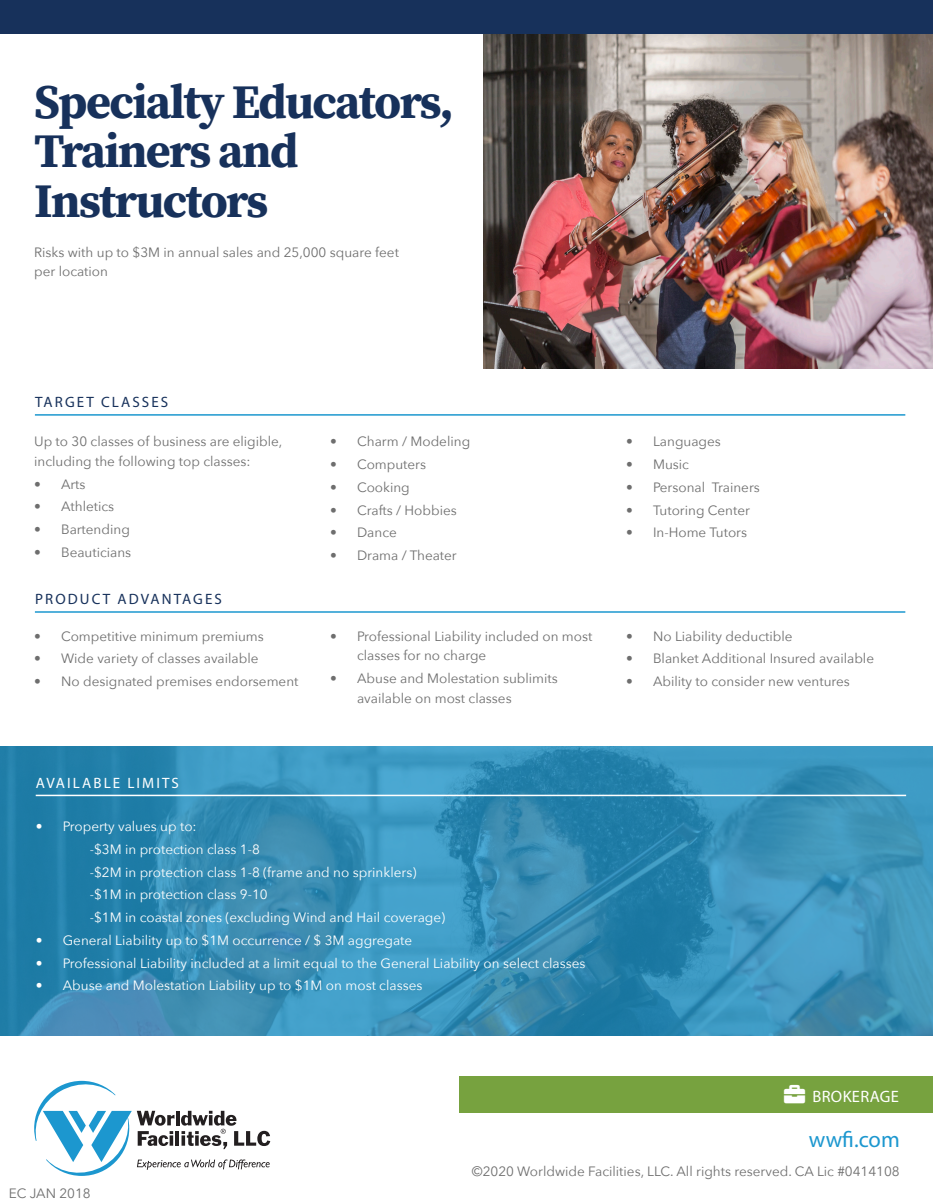
<style>
.page{position:relative;width:933px;height:1203px;background:#fff}
.page>*{position:absolute;margin:0;border:0;box-sizing:border-box;transform-origin:0 0}
.Pre-Header{font:700 48px/49.5px "Source Serif Pro";letter-spacing:-.035em;color:#17315b}
.URL{font:22.5px "Myriad Pro";color:#1c97cf}
.Division{font:16.5px "Myriad Pro";letter-spacing:.02em;color:#fff}
.Subheads{font:15px "Myriad Pro";letter-spacing:.14em;color:#17315b}
.Subheads_white{font:15px "Myriad Pro";letter-spacing:.14em;color:#fff}
.Bullets{font:13.5px/19.5px "Avenir Next";color:#6e6e6e}
.Bullets_White{font:13.5px "Avenir Next";color:#fff}
.Disclaimer{font:13.5px "Avenir Next";color:#6e6e6e}
</style>
<div class="page">
<div style="left:459px;top:1076px;width:473px;height:36px;background:#77a23f"></div>
<svg style="left:34px;top:1080px;width:236px;height:96px"></svg>
<img style="left:483px;top:33px;width:449px;height:335px">
<div style="left:0;top:0;width:932px;height:33px;background:#17315b"></div>
<svg style="left:0;top:746px;width:932px;height:289px;background:#358db6"></svg>
<hr style="left:36px;top:794px;width:869px;height:2px;background:#fff">
<hr style="left:35px;top:414px;width:869px;height:1px;background:#1c97cf">
<hr style="left:35px;top:611px;width:869px;height:1px;background:#1c97cf">
<p class="Pre-Header" style="left:34px;top:76px;width:421px">Specialty Educators,</p>
<p class="Pre-Header" style="left:34px;top:126px;width:266px">Trainers and<br>Instructors</p>
<p class="Bullets" style="left:34px;top:242px;width:366px">Risks with up to $3M in annual sales and 25,000 square feet per location</p>
<p class="Subheads" style="left:35px;top:393px;width:135px">TARGET CLASSES</p>
<p class="Bullets" style="left:34px;top:431px;width:250px">Up to 30 classes of business are eligible, including the following top classes:</p>
<p class="Bullets" style="left:34px;top:473px;width:53px">• Arts</p>
<p class="Bullets" style="left:34px;top:496px;width:82px">• Athletics</p>
<p class="Bullets" style="left:34px;top:519px;width:97px">• Bartending</p>
<p class="Bullets" style="left:34px;top:541px;width:99px">• Beauticians</p>
<p class="Subheads" style="left:35px;top:590px;width:188px">PRODUCT ADVANTAGES</p>
<p class="Bullets" style="left:34px;top:625px;width:231px">• Competitive minimum premiums</p>
<p class="Bullets" style="left:34px;top:648px;width:226px">• Wide variety of classes available</p>
<p class="Bullets" style="left:34px;top:671px;width:266px">• No designated premises endorsement</p>
<p class="Bullets" style="left:330px;top:431px;width:142px">• Charm / Modeling</p>
<p class="Bullets" style="left:330px;top:454px;width:97px">• Computers</p>
<p class="Bullets" style="left:330px;top:476px;width:81px">• Cooking</p>
<p class="Bullets" style="left:330px;top:499px;width:128px">• Crafts / Hobbies</p>
<p class="Bullets" style="left:330px;top:522px;width:68px">• Dance</p>
<p class="Bullets" style="left:330px;top:545px;width:128px">• Drama / Theater</p>
<p class="Bullets" style="left:357px;top:625px;width:237px;text-indent:-27px">• Professional Liability included on most classes for no charge</p>
<p class="Bullets" style="left:357px;top:667px;width:202px;text-indent:-27px">• Abuse and Molestation sublimits available on most classes</p>
<p class="Subheads_white" style="left:36px;top:773px;width:144px">AVAILABLE LIMITS</p>
<p class="Bullets_White" style="left:36px;top:814px;width:162px">• Property values up to:</p>
<p class="Bullets_White" style="left:90px;top:837px;width:171px">-$3M in protection class 1-8</p>
<p class="Bullets_White" style="left:90px;top:860px;width:328px">-$2M in protection class 1-8 (frame and no sprinklers)</p>
<p class="Bullets_White" style="left:90px;top:883px;width:179px">-$1M in protection class 9-10</p>
<p class="Bullets_White" style="left:90px;top:905px;width:357px">-$1M in coastal zones (excluding Wind and Hail coverage)</p>
<p class="Bullets_White" style="left:36px;top:928px;width:378px">• General Liability up to $1M occurrence / $ 3M aggregate</p>
<p class="Bullets_White" style="left:36px;top:951px;width:551px">• Professional Liability included at a limit equal to the General Liability on select classes</p>
<p class="Bullets_White" style="left:36px;top:974px;width:388px">• Abuse and Molestation Liability up to $1M on most classes</p>
<p class="Bullets" style="left:625px;top:431px;width:96px">• Languages</p>
<p class="Bullets" style="left:625px;top:454px;width:64px">• Music</p>
<p class="Bullets" style="left:625px;top:476px;width:135px">• Personal Trainers</p>
<p class="Bullets" style="left:625px;top:499px;width:125px">• Tutoring Center</p>
<p class="Bullets" style="left:625px;top:522px;width:123px">• In-Home Tutors</p>
<p class="Bullets" style="left:625px;top:625px;width:168px">• No Liability deductible</p>
<p class="Bullets" style="left:625px;top:648px;width:249px">• Blanket Additional Insured available</p>
<p class="Bullets" style="left:625px;top:671px;width:225px">• Ability to consider new ventures</p>
<p class="Division" style="left:812px;top:1085px;width:88px">BROKERAGE</p>
<p class="Disclaimer" style="left:9px;top:1181px;width:83px">EC JAN 2018</p>
<p class="URL" style="left:808px;top:1125px;width:92px">wwfi.com</p>
<p class="Disclaimer" style="left:471px;top:1159px;width:429px">©2020 Worldwide Facilities, LLC. All rights reserved. CA Lic #0414108</p>
</div>
